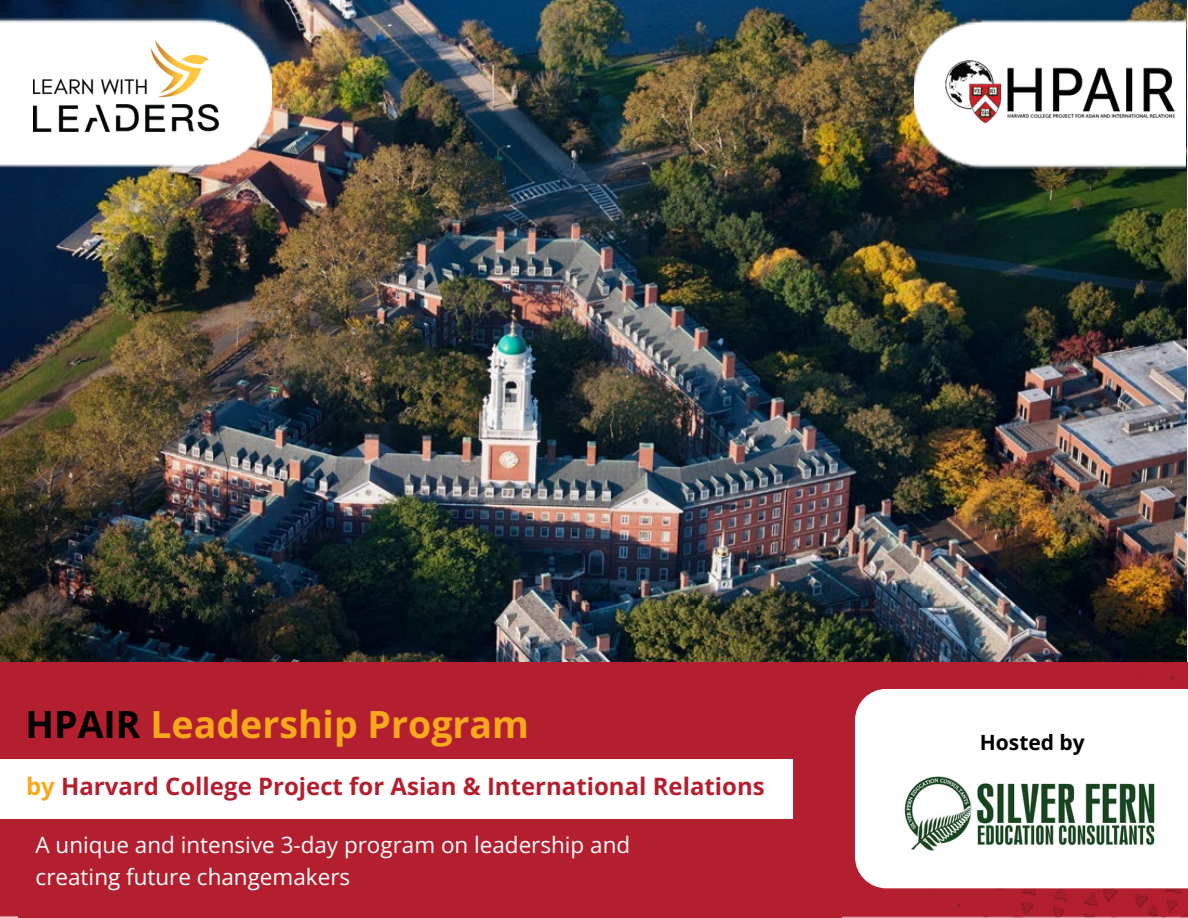
<style>
.page{position:relative;width:1188px;height:918px;background:#fff}
.page>*{position:absolute;margin:0;border:0;box-sizing:border-box;transform-origin:0 0}
.t1{font:700 37.5px "Open Sans";color:#f7a81c}
.t2{font:700 24px "Open Sans";color:#b41f2f}
.t3{font:22.5px/31.5px "Open Sans";color:#fff}
.t4{font:700 21px "Open Sans";color:#000}
.s1{color:#000}
.s2{color:#f7a81c}
</style>
<div class="page">
<img style="left:0;top:0;width:1186px;height:663px">
<div style="left:0;top:663px;width:909px;height:255px;background:#b41f2f"></div>
<div style="left:19px;top:678px;width:890px;height:240px;background:#b41f2f"></div>
<svg style="left:909px;top:663px;width:279px;height:255px"></svg>
<div style="left:18px;top:701px;width:823px;height:217px;background:#b41f2f"></div>
<img style="left:0;top:19px;width:271px;height:150px">
<img style="left:915px;top:18px;width:271px;height:150px">
<img style="left:33px;top:41px;width:186px;height:91px">
<div style="left:0;top:759px;width:792px;height:60px;background:#fff"></div>
<img style="left:938px;top:55px;width:237px;height:77px">
<svg style="left:855px;top:689px;width:333px;height:199px"></svg>
<img style="left:901px;top:770px;width:257px;height:85px">
<p class="t1" style="left:25px;top:698px;width:505px"><span class="s1">HPAIR</span> Leadership Program</p>
<p class="t2" style="left:26px;top:770px;width:740px"><span class="s2">by</span> Harvard College Project for Asian &amp; International Relations</p>
<p class="t3" style="left:36px;top:829px;width:596px">A unique and intensive 3-day program on leadership and creating future changemakers</p>
<p class="t4" style="left:980px;top:727px;width:106px">Hosted by</p>
</div>
